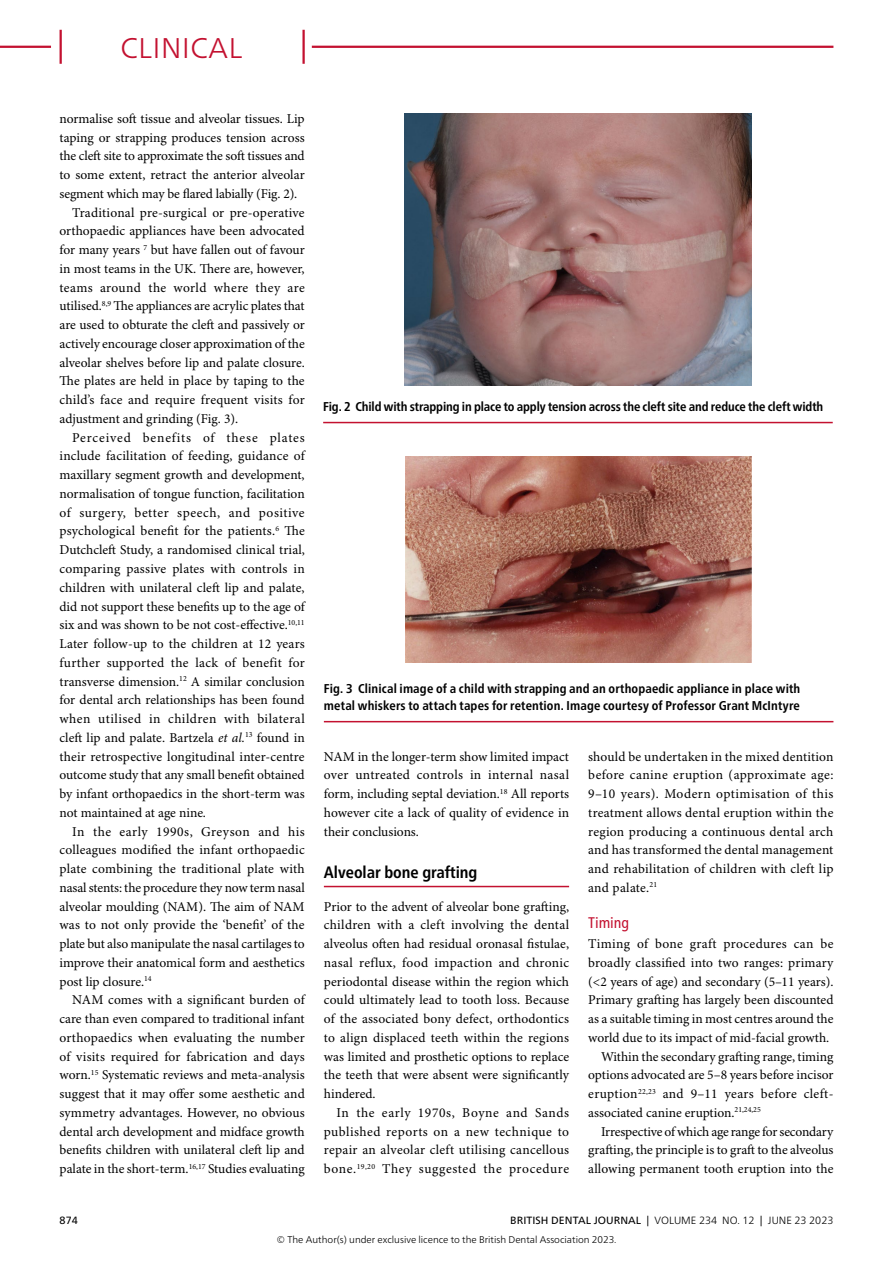
<style>
.page{position:relative;width:893px;height:1263px;background:#fff}
.page>*{position:absolute;margin:0;border:0;box-sizing:border-box;transform-origin:0 0}
.t1{font:300 28.5px "Frutiger Neue LT Pro";letter-spacing:.025em;color:#c31130}
.SectionHeading_1_MSS{font:700 condensed 16.5px "Frutiger Neue LT Pro";color:#000}
.SectionHeading_2_MSS{font:condensed 15.3px "Frutiger Neue LT Pro";color:#c31130}
.Para_9pt_justified{font:13.5px/18.8px "Minion Pro";letter-spacing:.005em;color:#000;text-align:justify}
.Para_9pt_justified_1{font:13.5px/18.8px "Minion Pro";color:#000;text-align:justify}
.Image_Caption_MSS{font:700 condensed 12.75px/16.5px "Frutiger Neue LT Pro";letter-spacing:.01em;color:#000}
.Image_Caption_MSS-2{font:700 condensed 12.75px "Frutiger Neue LT Pro";letter-spacing:-.01em;color:#000}
.t2{font:10.5px "Frutiger Neue LT Pro";letter-spacing:.005em;color:#000}
.t3{font:10.5px "Frutiger Neue LT Pro Light 2";letter-spacing:.005em;color:#000}
.t4{font:300 9.75px "Frutiger Neue LT Pro";color:#000}
.s1{font-style:italic}
.s2{font-family:"Frutiger Neue LT Pro Light 2"}
</style>
<div class="page">
<hr style="left:324px;top:886px;width:245px;height:1px;background:#c31130">
<img style="left:405px;top:114px;width:346px;height:271px">
<hr style="left:323px;top:422px;width:510px;height:1px;background:#c31130">
<img style="left:405px;top:456px;width:347px;height:207px">
<hr style="left:324px;top:721px;width:509px;height:1px;background:#c31130">
<hr style="left:0;top:46px;width:51px;height:2px;background:#c31130">
<hr style="left:312px;top:46px;width:521px;height:2px;background:#c31130">
<hr style="left:60px;top:30px;width:2px;height:34px;background:#c31130">
<hr style="left:302px;top:30px;width:3px;height:34px;background:#c31130">
<h1 class="t1" style="left:120px;top:31px;width:124px">CLINICAL</h1>
<p class="Para_9pt_justified_1" style="left:60px;top:110px;width:247px">normalise soft tissue and alveolar tissues. Lip taping or strapping produces tension across the cleft site to approximate the soft tissues and to some extent, retract the anterior alveolar segment which may be flared labially (Fig. 2).</p>
<p class="Para_9pt_justified" style="left:60px;top:204px;width:247px;text-indent:13px">Traditional pre-surgical or pre-operative orthopaedic appliances have been advocated for many years <sup>7</sup> but have fallen out of favour in most teams in the UK. There are, however, teams around the world where they are utilised.<sup>8,9</sup> The appliances are acrylic plates that are used to obturate the cleft and passively or actively encourage closer approximation of the alveolar shelves before lip and palate closure.<br>The plates are held in place by taping to the child’s face and require frequent visits for adjustment and grinding (Fig. 3).</p>
<p class="Para_9pt_justified" style="left:60px;top:429px;width:247px;text-indent:13px">Perceived benefits of these plates include facilitation of feeding, guidance of maxillary segment growth and development, normalisation of tongue function, facilitation of surgery, better speech, and positive psychological benefit for the patients.<sup>6</sup> The Dutchcleft Study, a randomised clinical trial, comparing passive plates with controls in children with unilateral cleft lip and palate, did not support these benefits up to the age of six and was shown to be not cost-effective.<sup>10,11<br></sup>Later follow-up to the children at 12 years further supported the lack of benefit for transverse dimension.<sup>12</sup> A similar conclusion for dental arch relationships has been found when utilised in children with bilateral cleft lip and palate. Bartzela <span class="s1">et al.</span><sup>13</sup> found in their retrospective longitudinal inter-centre outcome study that any small benefit obtained by infant orthopaedics in the short-term was not maintained at age nine.</p>
<p class="Para_9pt_justified" style="left:60px;top:822px;width:247px;text-indent:13px">In the early 1990s, Greyson and his colleagues modified the infant orthopaedic plate combining the traditional plate with nasal stents: the procedure they now term nasal alveolar moulding (NAM). The aim of NAM was to not only provide the ‘benefit’ of the plate but also manipulate the nasal cartilages to improve their anatomical form and aesthetics post lip closure.<sup>14</sup></p>
<p class="Para_9pt_justified" style="left:60px;top:991px;width:247px;text-indent:13px">NAM comes with a significant burden of care than even compared to traditional infant orthopaedics when evaluating the number of visits required for fabrication and days worn.<sup>15</sup> Systematic reviews and meta-analysis suggest that it may offer some aesthetic and symmetry advantages. However, no obvious dental arch development and midface growth benefits children with unilateral cleft lip and palate in the short-term.<sup>16,17</sup> Studies evaluating</p>
<p class="Image_Caption_MSS-2" style="left:323px;top:399px;width:502px">Fig. 2 Child with strapping in place to apply tension across the cleft site and reduce the cleft width</p>
<p class="Image_Caption_MSS" style="left:324px;top:681px;width:478px">Fig. 3 Clinical image of a child with strapping and an orthopaedic appliance in place with metal whiskers to attach tapes for retention. Image courtesy of Professor Grant McIntyre</p>
<p class="Para_9pt_justified" style="left:324px;top:747px;width:247px">NAM in the longer-term show limited impact over untreated controls in internal nasal form, including septal deviation.<sup>18</sup> All reports however cite a lack of quality of evidence in their conclusions.</p>
<p class="SectionHeading_1_MSS" style="left:324px;top:862px;width:155px">Alveolar bone grafting</p>
<p class="Para_9pt_justified_1" style="left:324px;top:897px;width:247px">Prior to the advent of alveolar bone grafting, children with a cleft involving the dental alveolus often had residual oronasal fistulae, nasal reflux, food impaction and chronic periodontal disease within the region which could ultimately lead to tooth loss. Because of the associated bony defect, orthodontics to align displaced teeth within the regions was limited and prosthetic options to replace the teeth that were absent were significantly hindered.</p>
<p class="Para_9pt_justified" style="left:324px;top:1104px;width:247px;text-indent:13px">In the early 1970s, Boyne and Sands published reports on a new technique to repair an alveolar cleft utilising cancellous bone.<sup>19,20</sup> They suggested the procedure</p>
<p class="Para_9pt_justified" style="left:588px;top:747px;width:247px">should be undertaken in the mixed dentition before canine eruption (approximate age:<br>9–10 years). Modern optimisation of this treatment allows dental eruption within the region producing a continuous dental arch and has transformed the dental management and rehabilitation of children with cleft lip and palate.<sup>21</sup></p>
<p class="SectionHeading_2_MSS" style="left:588px;top:913px;width:43px">Timing</p>
<p class="Para_9pt_justified_1" style="left:588px;top:935px;width:247px">Timing of bone graft procedures can be broadly classified into two ranges: primary (&lt;2 years of age) and secondary (5–11 years).<br>Primary grafting has largely been discounted as a suitable timing in most centres around the world due to its impact of mid-facial growth.</p>
<p class="Para_9pt_justified" style="left:588px;top:1047px;width:247px;text-indent:13px">Within the secondary grafting range, timing options advocated are 5–8 years before incisor eruption<sup>22,23</sup> and 9–11 years before cleft&shy;associated canine eruption.<sup>21,24,25</sup></p>
<p class="Para_9pt_justified" style="left:588px;top:1122px;width:247px;text-indent:13px">Irrespective of which age range for secondary grafting, the principle is to graft to the alveolus allowing permanent tooth eruption into the</p>
<p class="t2" style="left:60px;top:1214px;width:20px">874</p>
<p class="t2" style="left:510px;top:1214px;width:269px">BRITISH DENTAL JOURNAL | <span class="s2">VOLUME 234 NO. 12</span> | <span class="s2">JUNE</span></p>
<p class="t3" style="left:794px;top:1214px;width:40px">23 2023</p>
<p class="t4" style="left:276px;top:1234px;width:342px">© The Author(s) under exclusive licence to the British Dental Association 2023.</p>
</div>
